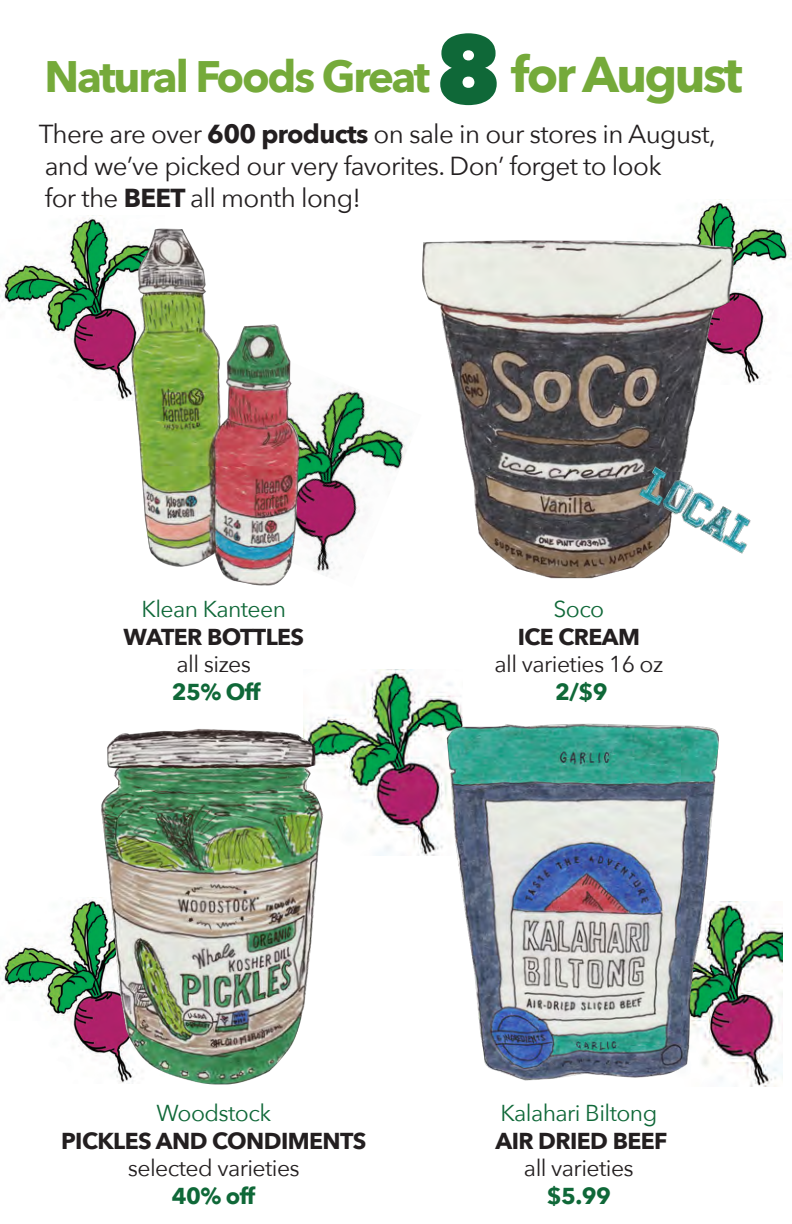
<style>
.page{position:relative;width:792px;height:1224px;background:#fff}
.page>*{position:absolute;margin:0;border:0;box-sizing:border-box;transform-origin:0 0}
.t1{font:800 96px "Avenir Next";color:#0f6838}
.page_heading{font:700 50px "Avenir Next";letter-spacing:-.05em;color:#75aa3a}
.page_heading-2{font:700 44px "Avenir Next";letter-spacing:-.05em;color:#75aa3a}
.subtitle{font:26px/32px "Avenir Next";letter-spacing:-.025em;color:#231f20}
.content{font:23px "Avenir Next";letter-spacing:-.025em;color:#231f20}
.content-2{font:700 23px "Avenir Next";letter-spacing:-.025em;color:#231f20}
.content-3{font:23px "Avenir Next";letter-spacing:-.025em;color:#0f6838}
.content-4{font:700 23px "Avenir Next";letter-spacing:-.025em;color:#0f6838}
.s1{font-weight:700}
</style>
<div class="page">
<img style="left:696px;top:199px;width:96px;height:186px">
<img style="left:0;top:215px;width:124px;height:185px">
<img style="left:0;top:899px;width:93px;height:153px">
<img style="left:729px;top:901px;width:54px;height:186px">
<img style="left:332px;top:670px;width:130px;height:185px">
<img style="left:315px;top:386px;width:92px;height:190px">
<img style="left:124px;top:228px;width:191px;height:358px">
<img style="left:422px;top:226px;width:322px;height:353px">
<img style="left:93px;top:716px;width:242px;height:369px">
<img style="left:435px;top:710px;width:294px;height:371px">
<img style="left:632px;top:463px;width:119px;height:99px">
<p class="t1" style="left:435px;top:10px;width:69px">8</p>
<p class="page_heading" style="left:511px;top:31px;width:233px">for August</p>
<p class="subtitle" style="left:39px;top:116px;width:678px">There are over <span class="s1">600 products</span> on sale in our stores in August, and we’ve picked our very favorites. Don’ forget to look<br>for the <span class="s1">BEET</span> all month long!</p>
<p class="page_heading-2" style="left:45px;top:39px;width:387px">Natural Foods Great</p>
<p class="content-3" style="left:142px;top:590px;width:146px">Klean Kanteen</p>
<p class="content-2" style="left:124px;top:617px;width:182px">WATER BOTTLES</p>
<p class="content" style="left:177px;top:645px;width:76px">all sizes</p>
<p class="content-4" style="left:172px;top:672px;width:90px">25% Off</p>
<p class="content-3" style="left:553px;top:590px;width:52px">Soco</p>
<p class="content-2" style="left:518px;top:617px;width:124px">ICE CREAM</p>
<p class="content" style="left:495px;top:645px;width:170px">all varieties 16 oz</p>
<p class="content-4" style="left:555px;top:672px;width:54px">2/$9</p>
<p class="content-3" style="left:157px;top:1094px;width:116px">Woodstock</p>
<p class="content-2" style="left:61px;top:1121px;width:307px">PICKLES AND CONDIMENTS</p>
<p class="content" style="left:128px;top:1149px;width:173px">selected varieties</p>
<p class="content-4" style="left:172px;top:1176px;width:85px">40% off</p>
<p class="content-3" style="left:500px;top:1094px;width:158px">Kalahari Biltong</p>
<p class="content-2" style="left:495px;top:1121px;width:173px">AIR DRIED BEEF</p>
<p class="content" style="left:524px;top:1149px;width:111px">all varieties</p>
<p class="content-4" style="left:547px;top:1176px;width:66px">$5.99</p>
</div>
